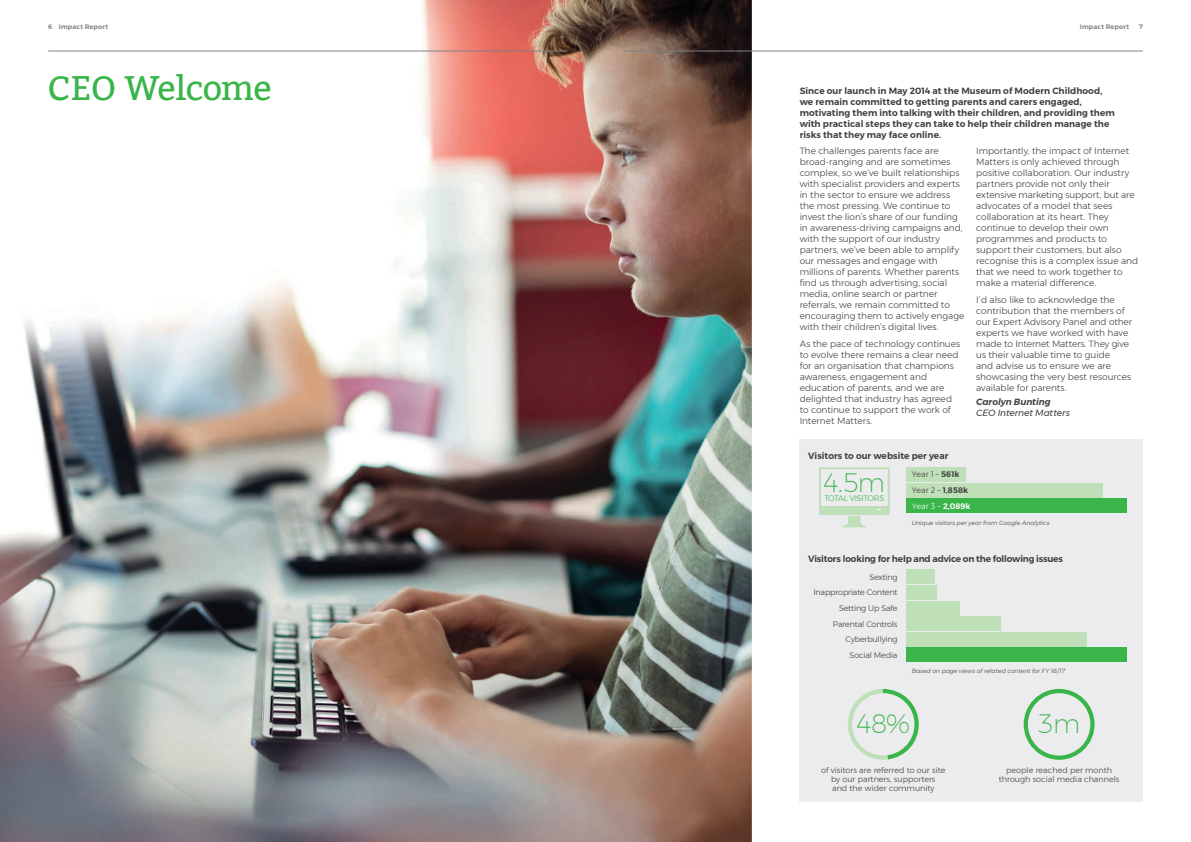
<style>
.page{position:relative;width:1191px;height:842px;background:#fff}
.page>*{position:absolute;margin:0;border:0;box-sizing:border-box;transform-origin:0 0}
.t1{font:34px "Bitter";letter-spacing:-.015em;color:#3ab54a}
.t2{font:200 26px "Montserrat";color:#3ab54a}
.t3{font:300 9px/11px "Montserrat";color:#3e3e3f}
.t4{font:600 9px/11px "Montserrat";letter-spacing:.005em;color:#3e3e3f}
.t5{font:600 9px "Montserrat";letter-spacing:-.02em;color:#3e3e3f}
.t6{font:italic 9px "Montserrat";letter-spacing:-.01em;color:#3e3e3f}
.t7{font:italic 600 9px "Montserrat";letter-spacing:-.005em;color:#3e3e3f}
.t8{font:300 8px/9px "Montserrat";color:#3e3e3f;text-align:center}
.t9{font:300 8px "Montserrat";letter-spacing:-.02em;color:#3e3e3f}
.t10{font:300 8px "Montserrat";letter-spacing:-.025em;color:#3ab54a}
.t11{font:300 8px "Montserrat";color:#fff}
.t12{font:600 6.5px "Montserrat";letter-spacing:.02em;color:#808285}
.t13{font:italic 300 6px "Montserrat";letter-spacing:.005em;color:#3e3e3f}
.s1{font-weight:600}
</style>
<div class="page">
<div style="left:799px;top:439px;width:343px;height:363px;background:#ececee"></div>
<img style="left:0;top:0;width:751px;height:842px">
<div style="left:906px;top:499px;width:220px;height:14px;background:#3ab54a"></div>
<div style="left:906px;top:483px;width:196px;height:14px;background:#bedfb8"></div>
<div style="left:906px;top:467px;width:59px;height:15px;background:#bedfb8"></div>
<svg style="left:819px;top:467px;width:70px;height:60px"></svg>
<div style="left:906px;top:570px;width:29px;height:14px;background:#bedfb8"></div>
<div style="left:906px;top:648px;width:220px;height:14px;background:#3ab54a"></div>
<div style="left:906px;top:632px;width:181px;height:14px;background:#bedfb8"></div>
<div style="left:906px;top:617px;width:94px;height:14px;background:#bedfb8"></div>
<div style="left:906px;top:601px;width:53px;height:14px;background:#bedfb8"></div>
<div style="left:906px;top:585px;width:30px;height:14px;background:#bedfb8"></div>
<svg style="left:848px;top:689px;width:70px;height:71px"></svg>
<div style="left:852px;top:693px;width:62px;height:62px;background:#ececee;border-radius:50%"></div>
<svg style="left:1023px;top:689px;width:71px;height:71px"></svg>
<div style="left:1028px;top:693px;width:62px;height:62px;background:#ececee;border-radius:50%"></div>
<hr style="left:48px;top:51px;width:519px;height:1px;background:#808285">
<hr style="left:624px;top:51px;width:518px;height:1px;background:#808285">
<p class="t12" style="left:48px;top:21px;width:61px">6 Impact Report</p>
<p class="t12" style="left:1079px;top:21px;width:51px">Impact Report</p>
<p class="t12" style="left:1139px;top:21px;width:5px">7</p>
<h1 class="t1" style="left:48px;top:68px;width:225px">CEO Welcome</h1>
<p class="t4" style="left:799px;top:85px;width:317px">Since our launch in May 2014 at the Museum of Modern Childhood, we remain committed to getting parents and carers engaged, motivating them into talking with their children, and providing them with practical steps they can take to help their children manage the risks that they may face online.</p>
<p class="t3" style="left:799px;top:146px;width:166px">The challenges parents face are broad-ranging and are sometimes complex, so we’ve built relationships with specialist providers and experts in the sector to ensure we address the most pressing. We continue to invest the lion’s share of our funding in awareness-driving campaigns and, with the support of our industry partners, we’ve been able to amplify our messages and engage with millions of parents. Whether parents find us through advertising, social media, online search or partner referrals, we remain committed to encouraging them to actively engage with their children’s digital lives.</p>
<p class="t3" style="left:799px;top:338px;width:162px">As the pace of technology continues to evolve there remains a clear need for an organisation that champions awareness, engagement and education of parents, and we are delighted that industry has agreed to continue to support the work of<br>Internet Matters.</p>
<p class="t3" style="left:976px;top:146px;width:164px">Importantly, the impact of Internet<br>Matters is only achieved through positive collaboration. Our industry partners provide not only their extensive marketing support, but are advocates of a model that sees collaboration at its heart. They continue to develop their own programmes and products to support their customers, but also recognise this is a complex issue and that we need to work together to make a material difference.</p>
<p class="t3" style="left:976px;top:294px;width:157px">I’d also like to acknowledge the contribution that the members of our Expert Advisory Panel and other experts we have worked with have made to Internet Matters. They give us their valuable time to guide<br>and advise us to ensure we are showcasing the very best resources available for parents.</p>
<p class="t7" style="left:976px;top:395px;width:76px">Carolyn Bunting</p>
<p class="t6" style="left:976px;top:406px;width:95px">CEO Internet Matters</p>
<p class="t4" style="left:808px;top:451px;width:142px">Visitors to our website per year</p>
<h2 class="t2" style="left:823px;top:463px;width:63px">4.5m</h2>
<p class="t10" style="left:824px;top:492px;width:61px">TOTAL VISITORS</p>
<p class="t8" style="left:911px;top:470px;width:49px">Year 1 – <span class="s1">561k</span></p>
<p class="t8" style="left:911px;top:485px;width:58px">Year 2 – <span class="s1">1,858k</span></p>
<p class="t11" style="left:911px;top:500px;width:60px">Year 3 – <span class="s1">2,089k</span></p>
<p class="t13" style="left:911px;top:519px;width:139px">Unique visitors per year from Google Analytics</p>
<p class="t5" style="left:808px;top:552px;width:256px">Visitors looking for help and advice on the following issues</p>
<p class="t9" style="left:869px;top:571px;width:30px">Sexting</p>
<p class="t9" style="left:813px;top:586px;width:86px">Inappropriate Content</p>
<p class="t9" style="left:839px;top:602px;width:60px">Setting Up Safe</p>
<p class="t9" style="left:833px;top:618px;width:66px">Parental Controls</p>
<p class="t9" style="left:845px;top:633px;width:53px">Cyberbullying</p>
<p class="t9" style="left:849px;top:649px;width:49px">Social Media</p>
<p class="t13" style="left:911px;top:667px;width:155px">Based on page views of related content for FY 16/17</p>
<h2 class="t2" style="left:856px;top:704px;width:55px">48%</h2>
<p class="t8" style="left:821px;top:766px;width:126px">of visitors are referred to our site by our partners, supporters<br>and the wider community</p>
<h2 class="t2" style="left:1038px;top:704px;width:44px">3m</h2>
<p class="t8" style="left:998px;top:766px;width:122px">people reached per month through social media channels</p>
</div>
